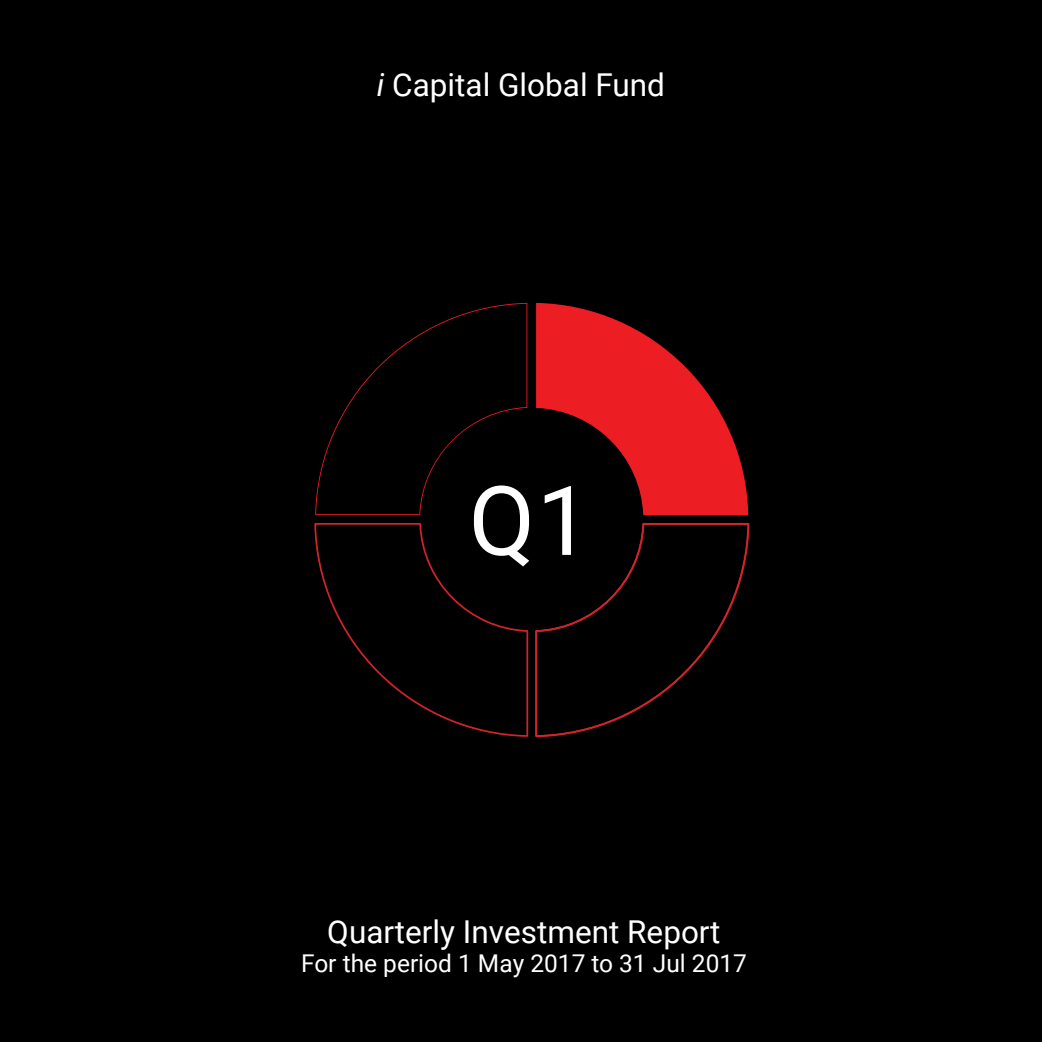
<style>
.page{position:relative;width:1042px;height:1042px;background:#000}
.page>*{position:absolute;margin:0;border:0;box-sizing:border-box;transform-origin:0 0}
.t1{font:96.25px "Roboto";color:#fff}
.t2{font:31.5px "Roboto";color:#fff}
.t3{font:24.5px "Roboto";color:#fff}
.s1{font-style:italic}
</style>
<div class="page">
<svg style="left:315px;top:303px;width:212px;height:212px"></svg>
<svg style="left:314px;top:523px;width:436px;height:215px"></svg>
<svg style="left:536px;top:303px;width:212px;height:212px;fill:#ed1d24"></svg>
<p class="t2" style="left:377px;top:63px;width:290px"><span class="s1">i</span> Capital Global Fund</p>
<h1 class="t1" style="left:469px;top:453px;width:123px">Q1</h1>
<p class="t2" style="left:327px;top:909px;width:395px">Quarterly Investment Report</p>
<p class="t3" style="left:301px;top:946px;width:447px">For the period 1 May 2017 to 31 Jul 2017</p>
</div>
